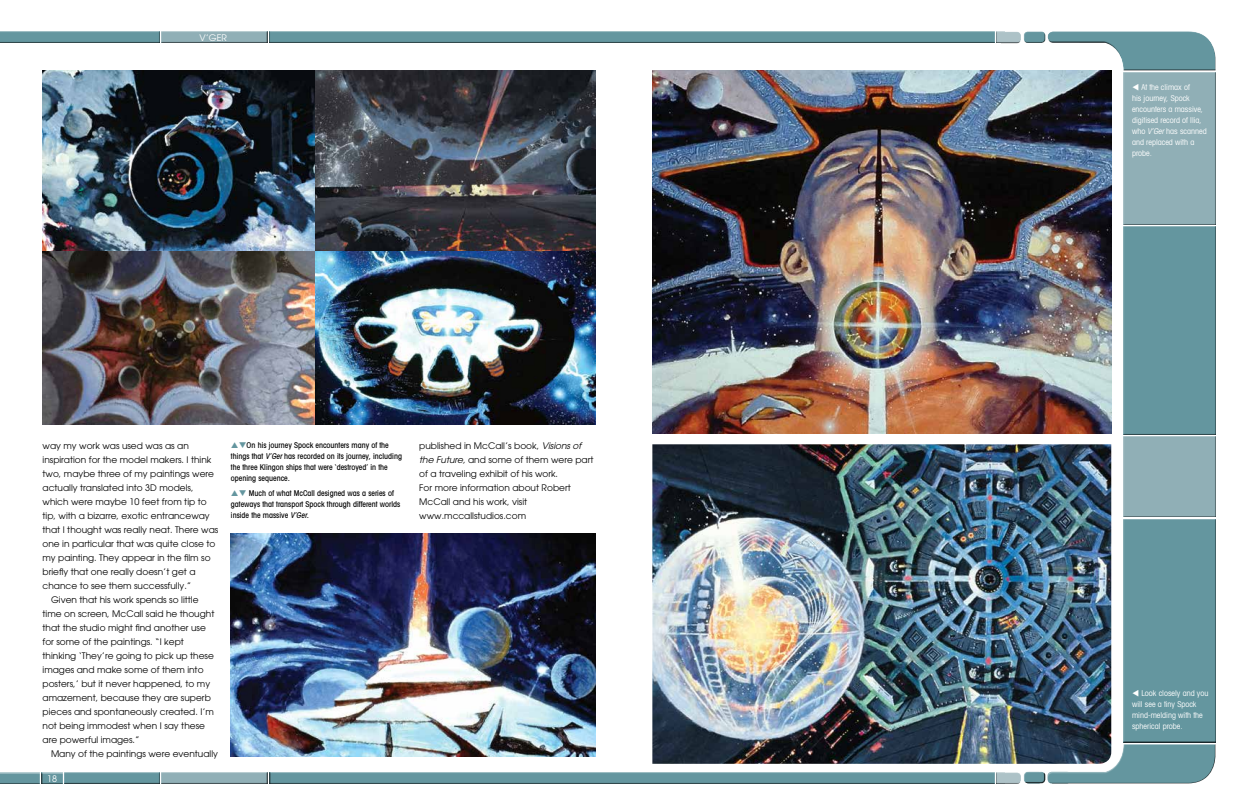
<style>
.page{position:relative;width:1248px;height:808px;background:#fff}
.page>*{position:absolute;margin:0;border:0;box-sizing:border-box;transform-origin:0 0}
.t1{font:9px/14px "Avant Garde LT";color:#000}
.t2{font:9px "Avant Garde";color:#fff}
.t3{font:500 condensed 8px/11px "Avant Garde LT";color:#000}
.t4{font:condensed 8px/11px "Avant Garde LT";color:#fff}
.s1{color:#64969f}
.s2{font-style:italic}
</style>
<div class="page">
<div style="left:160px;top:31px;width:108px;height:12px;background:#90afb6"></div>
<div style="left:160px;top:772px;width:108px;height:12px;background:#90afb6"></div>
<div style="left:0;top:31px;width:160px;height:12px;background:#64969f"></div>
<div style="left:63px;top:772px;width:97px;height:12px;background:#64969f"></div>
<div style="left:40px;top:772px;width:23px;height:12px;background:#000;opacity:.75"></div>
<div style="left:0;top:772px;width:40px;height:12px;background:#000;opacity:.75"></div>
<div style="left:995px;top:31px;width:26px;height:12px;background:#adc2c7"></div>
<div style="left:1023px;top:30px;width:23px;height:12px;background:#fff;opacity:.75"></div>
<div style="left:1023px;top:32px;width:23px;height:11px;background:#000;opacity:.75"></div>
<div style="left:1024px;top:771px;width:22px;height:13px;background:#000;opacity:.75"></div>
<div style="left:268px;top:31px;width:727px;height:12px;background:#64969f"></div>
<div style="left:1121px;top:436px;width:95px;height:82px;background:#90afb6"></div>
<div style="left:1121px;top:226px;width:95px;height:210px;background:#64969f"></div>
<div style="left:1121px;top:518px;width:95px;height:226px;background:#64969f"></div>
<div style="left:1121px;top:72px;width:95px;height:154px;background:#90afb6"></div>
<div style="left:995px;top:772px;width:26px;height:12px;background:#adc2c7"></div>
<div style="left:269px;top:772px;width:726px;height:12px;background:#64969f"></div>
<div style="left:1048px;top:743px;width:167px;height:41px;background:#000;opacity:.75"></div>
<div style="left:1046px;top:31px;width:167px;height:40px;background:#fff;opacity:.75"></div>
<div style="left:1046px;top:39px;width:170px;height:33px;background:#000;opacity:.75"></div>
<img style="left:652px;top:444px;width:459px;height:320px">
<img style="left:652px;top:70px;width:459px;height:364px">
<img style="left:42px;top:70px;width:553px;height:355px">
<img style="left:231px;top:534px;width:364px;height:223px">
<p class="t2" style="left:199px;top:32px;width:29px">V’GER</p>
<p class="t1" style="left:43px;top:439px;width:148px">way my work was used was as an</p>
<p class="t1" style="left:43px;top:453px;width:170px">inspiration for the model makers. I think</p>
<p class="t1" style="left:43px;top:467px;width:173px">two, maybe three of my paintings were</p>
<p class="t1" style="left:43px;top:481px;width:152px">actually translated into 3D models,</p>
<p class="t1" style="left:43px;top:495px;width:166px">which were maybe 10 feet from tip to</p>
<p class="t1" style="left:43px;top:509px;width:169px">tip, with a bizarre, exotic entranceway</p>
<p class="t1" style="left:43px;top:523px;width:177px">that I thought was really neat. There was</p>
<p class="t1" style="left:43px;top:537px;width:174px">one in particular that was quite close to</p>
<p class="t1" style="left:43px;top:551px;width:170px">my painting. They appear in the film so</p>
<p class="t1" style="left:43px;top:565px;width:154px">briefly that one really doesn’t get a</p>
<p class="t1" style="left:43px;top:579px;width:150px">chance to see them successfully.”</p>
<p class="t1" style="left:51px;top:593px;width:149px">Given that his work spends so little</p>
<p class="t1" style="left:43px;top:607px;width:173px">time on screen, McCall said he thought</p>
<p class="t1" style="left:43px;top:621px;width:165px">that the studio might find another use</p>
<p class="t1" style="left:43px;top:635px;width:143px">for some of the paintings. “I kept</p>
<p class="t1" style="left:43px;top:649px;width:173px">thinking ‘They’re going to pick up these</p>
<p class="t1" style="left:43px;top:663px;width:162px">images and make some of them into</p>
<p class="t1" style="left:43px;top:677px;width:169px">posters,’ but it never happened, to my</p>
<p class="t1" style="left:43px;top:691px;width:170px">amazement, because they are superb</p>
<p class="t1" style="left:43px;top:705px;width:173px">pieces and spontaneously created. I’m</p>
<p class="t1" style="left:43px;top:719px;width:164px">not being immodest when I say these</p>
<p class="t1" style="left:43px;top:733px;width:98px">are powerful images.”</p>
<p class="t1" style="left:51px;top:747px;width:168px">Many of the paintings were eventually</p>
<p class="t2" style="left:47px;top:773px;width:11px">18</p>
<p class="t3" style="left:231px;top:440px;width:173px;text-indent:8px"><span class="s1">❑</span>On his journey Spock encounters many of the things that <span class="s2">V’Ger</span> has recorded on its journey, including the three Klingon ships that were ‘destroyed’ in the opening sequence.</p>
<p class="t1" style="left:419px;top:439px;width:176px">published in McCall’s book, <span class="s2">Visions of the Future,</span> and some of them were part of a traveling exhibit of his work.<br>For more information about Robert<br>McCall and his work, visit www.mccallstudios.com</p>
<p class="t3" style="left:231px;top:487px;width:171px;text-indent:8px"><span class="s1">❑</span> Much of what McCall designed was a series of gateways that transport Spock through different worlds inside the massive <span class="s2">V’Ger</span>.</p>
<p class="t4" style="left:1131px;top:81px;width:76px">▼ At the climax of<br>his journey, Spock encounters a massive, digitised record of Ilia, who <span class="s2">V’Ger</span> has scanned and replaced with a probe.</p>
<p class="t4" style="left:1131px;top:687px;width:78px">▼ Look closely and you will see a tiny Spock mind-melding with the spherical probe.</p>
</div>
